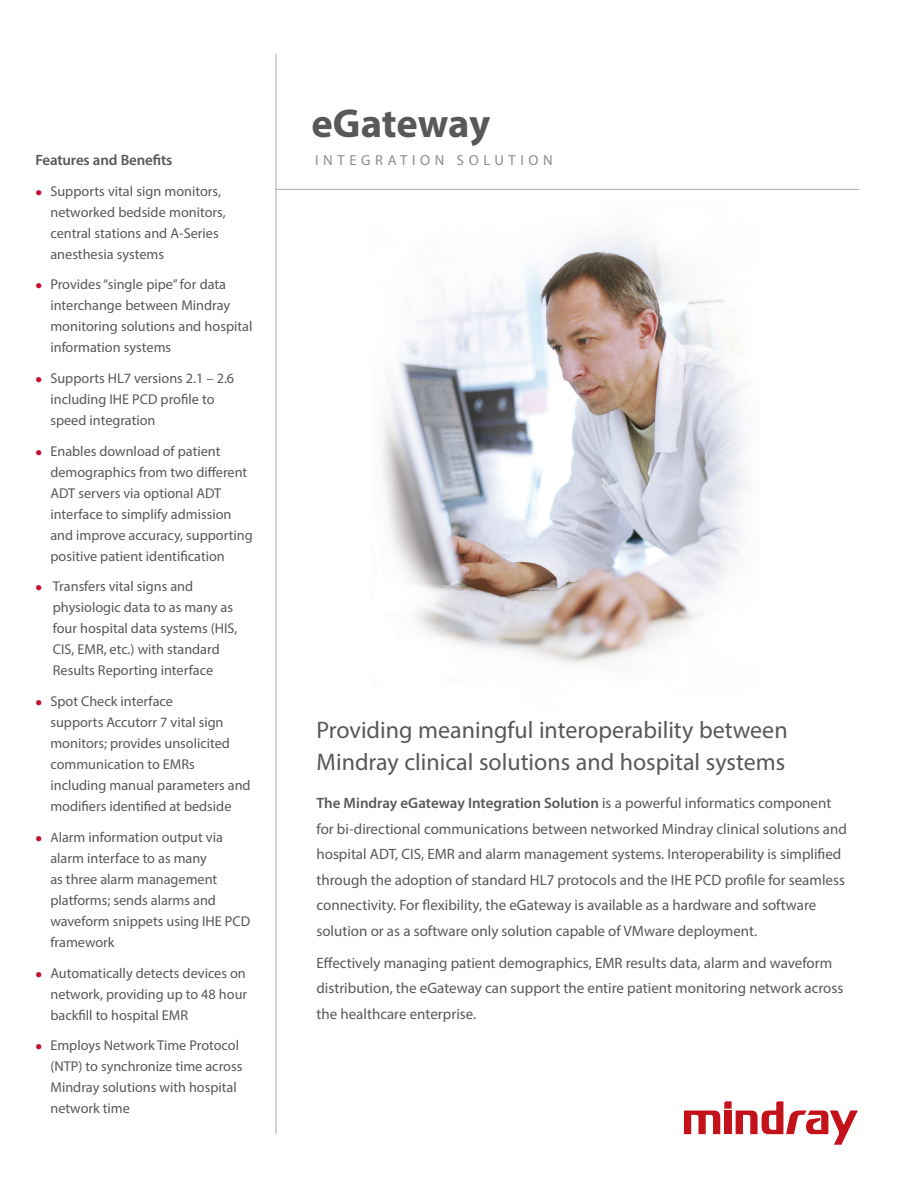
<style>
.page{position:relative;width:918px;height:1188px;background:#fff}
.page>*{position:absolute;margin:0;border:0;box-sizing:border-box;transform-origin:0 0}
.t1{font:700 40.5px "Myriad Pro";letter-spacing:-.005em;color:#57585a}
.t2{font:24px/31.5px "Myriad Pro";color:#57585a}
.t3{font:15px/25.5px "Myriad Pro";color:#57585a}
.t4{font:600 15px "Myriad Pro";letter-spacing:-.01em;color:#57585a}
.Heads{font:14.55px "Myriad Pro";letter-spacing:.32em;color:#8a8c8f}
.t5{font:14.25px/21px "Myriad Pro";color:#57585a}
.s1{color:#c3102f}
.s2{font-size:13.5px}
.s3{font-weight:600}
</style>
<div class="page">
<img style="left:382px;top:234px;width:365px;height:430px">
<hr style="left:276px;top:189px;width:584px;height:1px;background:#a8a9ad">
<hr style="left:276px;top:54px;width:1px;height:1080px;background:#a8a9ad">
<svg style="left:684px;top:1101px;width:174px;height:44px"></svg>
<p class="t4" style="left:35px;top:150px;width:139px">Features and Benefits</p>
<p class="t5" style="left:50px;top:180px;width:177px;text-indent:-15px"><span class="s1">●</span> Supports vital sign monitors, networked bedside monitors, central stations and A-Series anesthesia systems</p>
<p class="t5" style="left:50px;top:274px;width:203px;text-indent:-15px"><span class="s1">●</span> Provides “single pipe” for data interchange between Mindray monitoring solutions and hospital information systems</p>
<p class="t5" style="left:50px;top:367px;width:185px;text-indent:-15px"><span class="s1">●</span> Supports HL7 versions 2.1 – 2.6 including IHE PCD profile to speed integration</p>
<p class="t5" style="left:50px;top:440px;width:204px;text-indent:-15px"><span class="s1">●</span> Enables download of patient demographics from two different<br>ADT servers via optional ADT interface to simplify admission and improve accuracy, supporting positive patient identification</p>
<p class="t5" style="left:53px;top:576px;width:186px;text-indent:-17px"><span class="s1">●</span> Transfers vital signs and physiologic data to as many as four hospital data systems (HIS,<br>CIS, EMR, etc.) with standard<br>Results Reporting interface</p>
<p class="t5" style="left:50px;top:691px;width:202px;text-indent:-15px"><span class="s1">●</span> Spot Check interface<br>supports Accutorr 7 vital sign monitors; provides unsolicited communication to EMRs including manual parameters and modifiers identified at bedside</p>
<p class="t5" style="left:50px;top:826px;width:201px;text-indent:-15px"><span class="s1">●</span> <span class="s2">A</span>larm information output via alarm interface to as many<br>as three alarm management platforms; sends alarms and waveform snippets using IHE PCD framework</p>
<p class="t5" style="left:50px;top:962px;width:198px;text-align:justify;text-indent:-15px"><span class="s1">●</span> Automatically detects devices on network, providing up to 48 hour backfill to hospital EMR</p>
<p class="t5" style="left:50px;top:1035px;width:193px;text-indent:-15px"><span class="s1">●</span> Employs Network Time Protocol (NTP) to synchronize time across<br>Mindray solutions with hospital network time</p>
<p class="t1" style="left:312px;top:97px;width:180px">eGateway</p>
<p class="Heads" style="left:315px;top:151px;width:239px">INTEGRATION SOLUTION</p>
<p class="t2" style="left:316px;top:714px;width:473px">Providing meaningful interoperability between<br>Mindray clinical solutions and hospital systems</p>
<p class="t3" style="left:316px;top:790px;width:532px"><span class="s3">The Mindray eGateway Integration Solution</span> is a powerful informatics component for bi-directional communications between networked Mindray clinical solutions and hospital ADT, CIS, EMR and alarm management systems. Interoperability is simplified through the adoption of standard HL7 protocols and the IHE PCD profile for seamless connectivity. For flexibility, the eGateway is available as a hardware and software solution or as a software only solution capable of VMware deployment.</p>
<p class="t3" style="left:316px;top:950px;width:528px">Effectively managing patient demographics, EMR results data, alarm and waveform distribution, the eGateway can support the entire patient monitoring network across the healthcare enterprise.</p>
</div>
